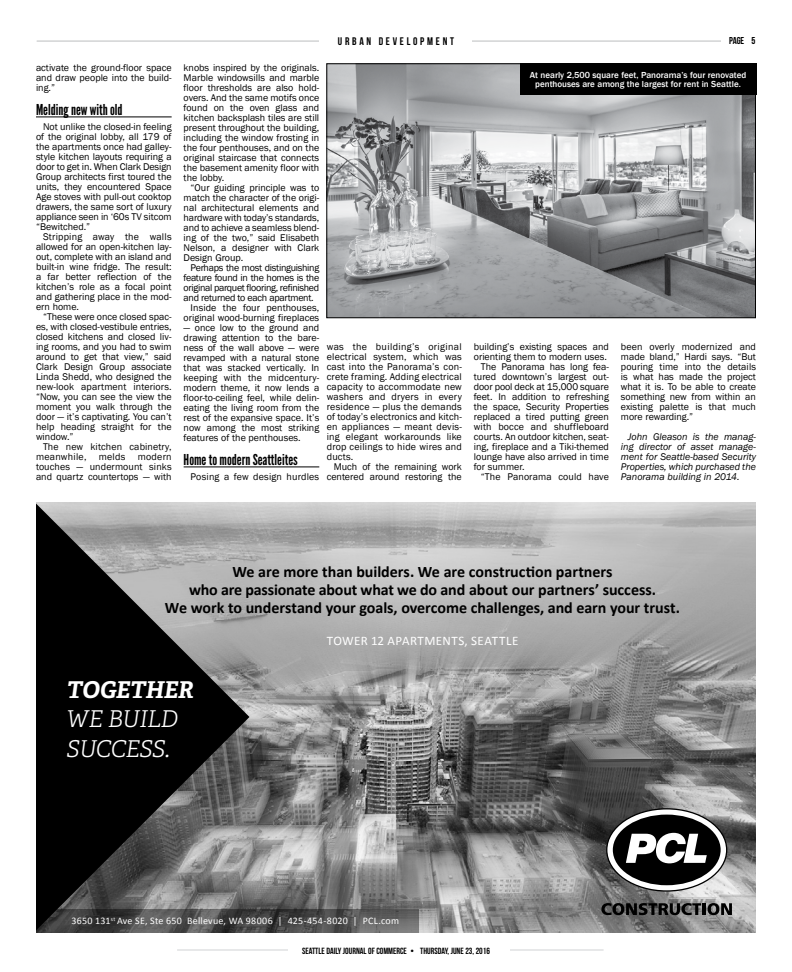
<style>
.page{position:relative;width:792px;height:972px;background:#fff}
.page>*{position:absolute;margin:0;border:0;box-sizing:border-box;transform-origin:0 0}
.t1{font:italic 300 23.2px/29.6px "Adelle";letter-spacing:-.02em;color:#fff}
.t2{font:italic 700 23.2px "Adelle";letter-spacing:-.01em;color:#fff}
.t3{font:700 16px/18px "Calibri";letter-spacing:-.005em;color:#000;text-align:center}
.t4{font:15px "League Gothic";color:#000}
.t5{font:13px "Calibri";letter-spacing:.035em;color:#fff}
.t6{font:11px "Bebas Neue";letter-spacing:.25em;color:#000}
.t7{font:10px/10px "Franklin Gothic";color:#000;text-align:justify}
.t8{font:italic 10px/10px "Franklin Gothic";color:#000;text-align:justify}
.t9{font:10px "Franklin Gothic";letter-spacing:-.03em;color:#000}
.t10{font:10px "Calibri";letter-spacing:.025em;color:#fff}
.t11{font:10px "Franklin Gothic";letter-spacing:.02em;color:#000}
.t12{font:10px "Bebas Neue";color:#000}
.t13{font:500 9px/9px "Franklin Gothic";color:#fff;text-align:center}
.t14{font:9px "Bebas Neue";color:#000}
.s1{color:#fff}
</style>
<div class="page">
<hr style="left:36px;top:41px;width:720px;height:1px;background:#d1d3d4">
<div style="left:319px;top:36px;width:153px;height:12px;background:#fff"></div>
<div style="left:721px;top:36px;width:36px;height:14px;background:#fff"></div>
<hr style="left:177px;top:950px;width:427px;height:1px;background:#d1d3d4">
<div style="left:288px;top:942px;width:222px;height:18px;background:#fff"></div>
<img style="left:36px;top:502px;width:720px;height:430px">
<svg style="left:601px;top:903px;width:131px;height:12px;background:#3a3a3a"></svg>
<svg style="left:606px;top:808px;width:121px;height:84px"></svg>
<svg style="left:36px;top:909px;width:382px;height:23px;background:#515151"></svg>
<svg style="left:36px;top:504px;width:213px;height:426px;background:#444"></svg>
<svg style="left:740px;top:916px;width:6px;height:16px"></svg>
<hr style="left:36px;top:117px;width:136px;height:1px;background:#000">
<hr style="left:184px;top:467px;width:135px;height:1px;background:#000">
<img style="left:329px;top:66px;width:425px;height:250px">
<div style="left:327px;top:64px;width:429px;height:254px;border:1px solid #000"></div>
<div style="left:520px;top:64px;width:236px;height:31px;background:#000"></div>
<p class="t7" style="left:36px;top:62px;width:137px">activate the ground-floor space and draw people into the build&shy;ing.”</p>
<h3 class="t4" style="left:36px;top:100px;width:88px">Melding new with old</h3>
<p class="t7" style="left:36px;top:122px;width:137px;text-indent:7px">Not unlike the closed-in feeling of the original lobby, all 179 of the apartments once had galley&shy;style kitchen layouts requiring a door to get in. When Clark Design Group architects first toured the units, they encountered Space Age stoves with pull-out cooktop drawers, the same sort of luxury appliance seen in ‘60s TV sitcom “Bewitched.”</p>
<p class="t7" style="left:36px;top:232px;width:137px;text-indent:7px">Stripping away the walls allowed for an open-kitchen lay&shy;out, complete with an island and built-in wine fridge. The result: a far better reflection of the kitchen’s role as a focal point and gathering place in the mod&shy;ern home.</p>
<p class="t7" style="left:36px;top:312px;width:137px;text-indent:7px">“These were once closed spac&shy;es, with closed-vestibule entries, closed kitchens and closed liv&shy;ing rooms, and you had to swim around to get that view,” said Clark Design Group associate Linda Shedd, who designed the new-look apartment interiors. “Now, you can see the view the moment you walk through the door — it’s captivating. You can’t help heading straight for the window.”</p>
<p class="t7" style="left:36px;top:442px;width:137px;text-indent:7px">The new kitchen cabinetry, meanwhile, melds modern touches — undermount sinks and quartz countertops — with</p>
<p class="t6" style="left:338px;top:35px;width:118px">URBAN DEVELOPMENT</p>
<p class="t12" style="left:729px;top:35px;width:29px">PAGE <span class="s1">XX</span>5</p>
<p class="t7" style="left:184px;top:62px;width:137px">knobs inspired by the originals.<br>Marble windowsills and marble floor thresholds are also hold&shy;overs. And the same motifs once found on the oven glass and kitchen backsplash tiles are still present throughout the building, including the window frosting in the four penthouses, and on the original staircase that connects the basement amenity floor with the lobby.</p>
<p class="t7" style="left:184px;top:182px;width:137px;text-indent:7px">“Our guiding principle was to match the character of the origi&shy;nal architectural elements and hardware with today’s standards, and to achieve a seamless blend&shy;ing of the two,” said Elisabeth Nelson, a designer with Clark Design Group.</p>
<p class="t9" style="left:191px;top:261px;width:130px">Perhaps the most distinguishing</p>
<p class="t9" style="left:184px;top:271px;width:137px">feature found in the homes is the</p>
<p class="t9" style="left:184px;top:281px;width:137px">original parquet flooring, refinished</p>
<p class="t9" style="left:184px;top:291px;width:132px">and returned to each apartment.</p>
<p class="t7" style="left:191px;top:302px;width:130px">Inside the four penthouses,</p>
<p class="t7" style="left:184px;top:312px;width:137px">original wood-burning fireplaces</p>
<p class="t7" style="left:184px;top:322px;width:137px">— once low to the ground and drawing attention to the bare&shy;ness of the wall above — were revamped with a natural stone that was stacked vertically. In keeping with the midcentury&shy;modern theme, it now lends a floor-to-ceiling feel, while delin&shy;eating the living room from the rest of the expansive space. It’s now among the most striking features of the penthouses.</p>
<h3 class="t4" style="left:184px;top:450px;width:116px">Home to modern Seattleites</h3>
<p class="t11" style="left:191px;top:471px;width:130px">Posing a few design hurdles</p>
<p class="t7" style="left:327px;top:342px;width:137px">was the building’s original electrical system, which was cast into the Panorama’s con&shy;crete framing. Adding electrical capacity to accommodate new washers and dryers in every residence — plus the demands of today’s electronics and kitch&shy;en appliances — meant devis&shy;ing elegant workarounds like drop ceilings to hide wires and ducts.</p>
<p class="t7" style="left:327px;top:462px;width:137px;text-align:right">Much of the remaining work centered around restoring the</p>
<p class="t13" style="left:530px;top:70px;width:218px">At nearly 2,500 square feet, Panorama’s four renovated penthouses are among the largest for rent in Seattle.</p>
<p class="t7" style="left:474px;top:342px;width:137px">building’s existing spaces and</p>
<p class="t7" style="left:474px;top:352px;width:135px">orienting them to modern uses.</p>
<p class="t7" style="left:481px;top:362px;width:130px">The Panorama has long fea-</p>
<p class="t7" style="left:474px;top:372px;width:137px">tured downtown’s largest out-</p>
<p class="t7" style="left:474px;top:382px;width:137px">door pool deck at 15,000 square</p>
<p class="t7" style="left:474px;top:392px;width:137px">feet. In addition to refreshing</p>
<p class="t7" style="left:474px;top:402px;width:137px">the space, Security Properties</p>
<p class="t7" style="left:474px;top:412px;width:137px">replaced a tired putting green</p>
<p class="t7" style="left:474px;top:422px;width:137px">with bocce and shuffleboard</p>
<p class="t7" style="left:474px;top:432px;width:137px">courts. An outdoor kitchen, seat-</p>
<p class="t7" style="left:474px;top:442px;width:137px">ing, fireplace and a Tiki-themed</p>
<p class="t7" style="left:474px;top:452px;width:137px">lounge have also arrived in time</p>
<p class="t7" style="left:474px;top:462px;width:52px">for summer.</p>
<p class="t7" style="left:481px;top:472px;width:130px">“The Panorama could have</p>
<p class="t7" style="left:621px;top:342px;width:137px">been overly modernized and made bland,” Hardi says. “But pouring time into the details is what has made the project what it is. To be able to create something new from within an existing palette is that much more rewarding.”</p>
<p class="t8" style="left:621px;top:432px;width:137px;text-indent:7px">John Gleason is the manag&shy;ing director of asset manage&shy;ment for Seattle-based Security Properties, which purchased the Panorama building in 2014.</p>
<h2 class="t3" style="left:165px;top:562px;width:517px">We are more than builders. We are construction partners<br>who are passionate about what we do and about our partners’ success.<br>We work to understand your goals, overcome challenges, and earn your trust.</h2>
<h1 class="t2" style="left:67px;top:672px;width:128px">TOGETHER</h1>
<h1 class="t1" style="left:67px;top:703px;width:113px">WE BUILD<br>SUCCESS.</h1>
<h3 class="t5" style="left:327px;top:632px;width:193px">TOWER 12 APARTMENTS, SEATTLE</h3>
<p class="t10" style="left:72px;top:915px;width:329px">3650 131<sup>st</sup> Ave SE, Ste 650 Bellevue, WA 98006 | 425-454-8020 | PCL.com</p>
<p class="t14" style="left:302px;top:946px;width:189px">SEATTLE DAILY JOURNAL OF COMMERCE • THURSDAY, JUNE 23, 2016</p>
</div>
